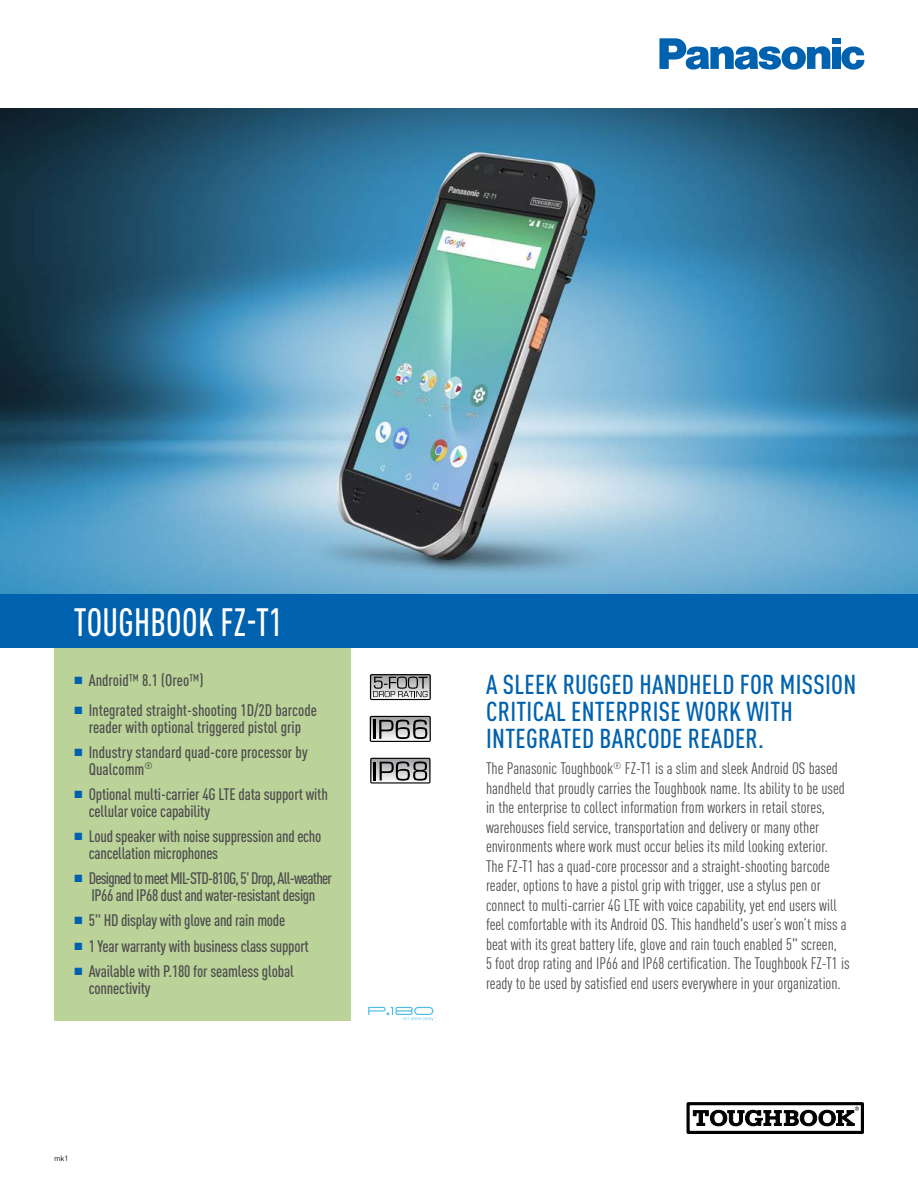
<style>
.page{position:relative;width:918px;height:1188px;background:#fff}
.page>*{position:absolute;margin:0;border:0;box-sizing:border-box;transform-origin:0 0}
.t1{font:500 condensed 39px "DINOT";letter-spacing:.01em;color:#fff;scale:.9 1}
.t2{font:500 condensed 27px/27px "DINOT";letter-spacing:.01em;color:#0062af}
.t3{font:condensed 16.5px/19.5px "DINOT";color:#4d4d4f}
.t4{font:500 condensed 16.5px/16.5px "DINOT";letter-spacing:-.01em;color:#4d4d4f}
.t5{font:500 condensed 16.5px/16.5px "DINOT";letter-spacing:-.035em;color:#4d4d4f;text-align:center}
.t6{font:7.5px "DINOT";color:#000}
.s1{color:#0062af}
</style>
<div class="page">
<svg style="left:659px;top:38px;width:171px;height:32px"></svg>
<div style="left:832px;top:47px;width:8px;height:22px;background:#0062af"></div>
<div style="left:832px;top:38px;width:8px;height:6px;background:#0062af"></div>
<svg style="left:841px;top:46px;width:24px;height:24px"></svg>
<div style="left:687px;top:1102px;width:177px;height:32px;border:3px solid #000"></div>
<svg style="left:693px;top:1107px;width:166px;height:19px"></svg>
<img style="left:0;top:108px;width:918px;height:486px">
<div style="left:0;top:594px;width:918px;height:54px;background:#0062af"></div>
<div style="left:54px;top:648px;width:297px;height:373px;background:#bbd398"></div>
<svg style="left:370px;top:716px;width:61px;height:26px;background:#838485"></svg>
<svg style="left:370px;top:674px;width:61px;height:26px;background:#8f9091"></svg>
<svg style="left:370px;top:758px;width:61px;height:26px;background:#868687"></svg>
<svg style="left:368px;top:1007px;width:68px;height:14px"></svg>
<p class="t1" style="left:74px;top:599px;width:234px">TOUGHBOOK FZ-T1</p>
<p class="t4" style="left:75px;top:672px;width:130px"><span class="s1">■</span> Android™ 8.1 (Oreo™)</p>
<p class="t4" style="left:75px;top:702px;width:244px;text-align:center"><span class="s1">■</span> Integrated straight-shooting 1D/2D barcode reader with optional triggered pistol grip</p>
<p class="t4" style="left:89px;top:744px;width:220px;text-indent:-14px"><span class="s1">■</span> Industry standard quad-core processor by<br>Qualcomm<sup>®</sup></p>
<p class="t4" style="left:89px;top:786px;width:241px;text-indent:-14px"><span class="s1">■</span> Optional multi-carrier 4G LTE data support with cellular voice capability</p>
<p class="t4" style="left:89px;top:828px;width:234px;text-indent:-14px"><span class="s1">■</span> Loud speaker with noise suppression and echo cancellation microphones</p>
<p class="t5" style="left:75px;top:870px;width:259px"><span class="s1">■</span> Designed to meet MIL-STD-810G, 5' Drop, All-weather<br>IP66 and IP68 dust and water-resistant design</p>
<p class="t4" style="left:75px;top:912px;width:212px"><span class="s1">■</span> 5" HD display with glove and rain mode</p>
<p class="t4" style="left:75px;top:937px;width:236px"><span class="s1">■</span> 1 Year warranty with business class support</p>
<p class="t4" style="left:89px;top:963px;width:207px;text-indent:-14px"><span class="s1">■</span> Available with P.180 for seamless global connectivity</p>
<p class="t6" style="left:54px;top:1154px;width:16px">mk1</p>
<p class="t2" style="left:486px;top:670px;width:372px">A SLEEK RUGGED HANDHELD FOR MISSION<br>CRITICAL ENTERPRISE WORK WITH<br>INTEGRATED BARCODE READER.</p>
<p class="t3" style="left:486px;top:758px;width:365px">The Panasonic Toughbook<sup>®</sup> FZ-T1 is a slim and sleek Android OS based handheld that proudly carries the Toughbook name. Its ability to be used in the enterprise to collect information from workers in retail stores, warehouses field service, transportation and delivery or many other environments where work must occur belies its mild looking exterior.<br>The FZ-T1 has a quad-core processor and a straight-shooting barcode reader, options to have a pistol grip with trigger, use a stylus pen or connect to multi-carrier 4G LTE with voice capability, yet end users will feel comfortable with its Android OS. This handheld's user’s won’t miss a beat with its great battery life, glove and rain touch enabled 5" screen,<br>5 foot drop rating and IP66 and IP68 certification. The Toughbook FZ-T1 is ready to be used by satisfied end users everywhere in your organization.</p>
</div>
